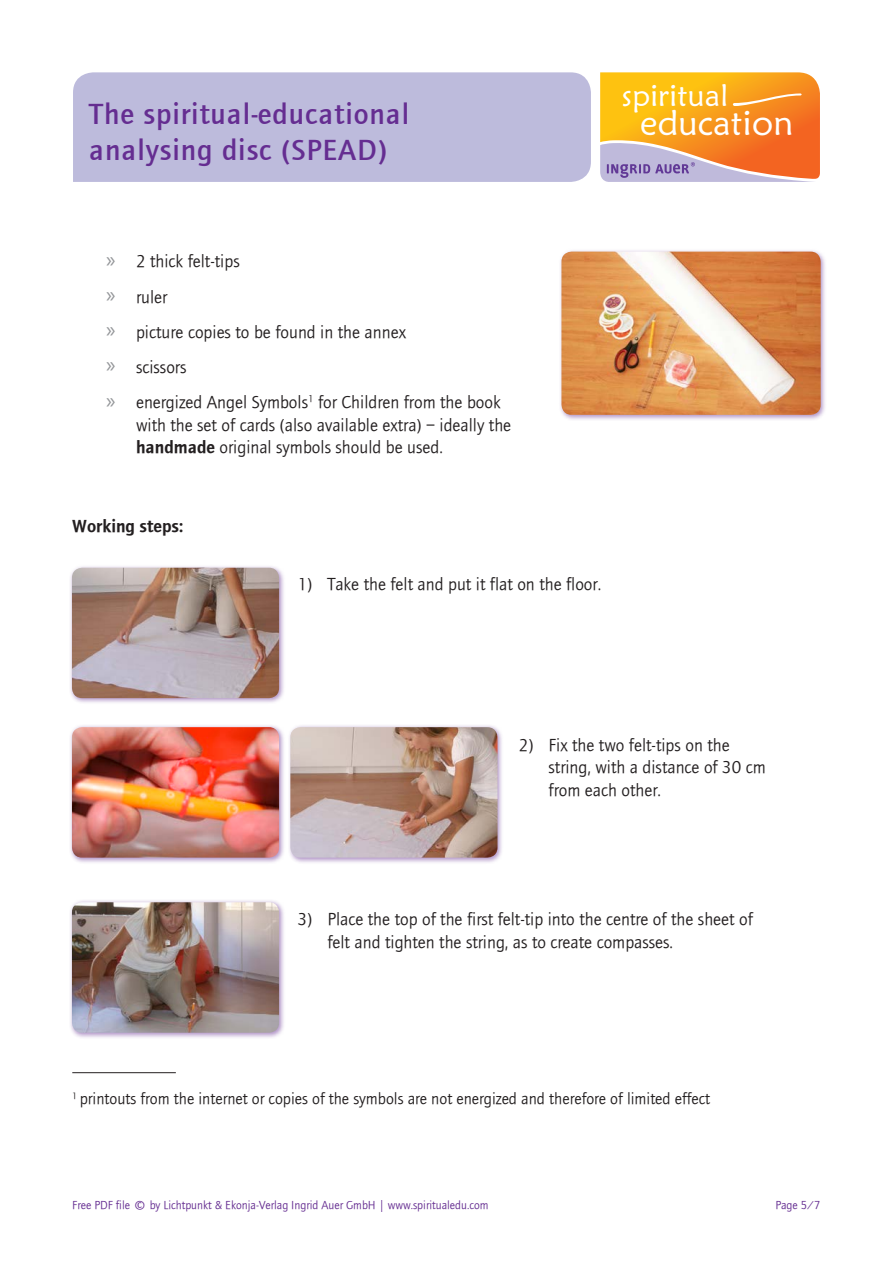
<style>
.page{position:relative;width:893px;height:1263px;background:#fff}
.page>*{position:absolute;margin:0;border:0;box-sizing:border-box;transform-origin:0 0}
.t1{font:35.1px "Maiandra GD";letter-spacing:.01em;color:#fff}
.t2{font:30.6px "Maiandra GD";letter-spacing:.01em;color:#fff}
.t3{font:500 30px/36px "Foundry Journal";letter-spacing:.03em;color:#652d91}
.t4{font:18px/35.2px "Foundry Journal";color:#231f20}
.t5{font:18px "Foundry Journal Demi";color:#231f20}
.t6{font:16.5px "Foundry Journal";color:#231f20}
.t7{font:12px "Foundry Journal";color:#652d91}
.s1{font-family:"Myriad Pro";font-size:22.5px;color:#939598}
.s2{font-family:"Foundry Journal Demi"}
.s3{font-size:22.5px}
</style>
<div class="page">
<div style="left:73px;top:72px;width:518px;height:110px;background:#bdbbdc"></div>
<svg style="left:600px;top:72px;width:220px;height:110px;background:#ec9f44"></svg>
<div style="left:558px;top:248px;width:269px;height:173px;background:#652d91;opacity:.51"></div>
<img style="left:561px;top:252px;width:260px;height:163px">
<div style="left:69px;top:564px;width:216px;height:140px;background:#652d91;opacity:.51"></div>
<img style="left:72px;top:568px;width:207px;height:130px">
<div style="left:69px;top:724px;width:216px;height:140px;background:#652d91;opacity:.51"></div>
<img style="left:72px;top:727px;width:207px;height:131px">
<div style="left:69px;top:899px;width:216px;height:140px;background:#652d91;opacity:.51"></div>
<img style="left:72px;top:902px;width:207px;height:131px">
<div style="left:287px;top:724px;width:217px;height:140px;background:#652d91;opacity:.51"></div>
<img style="left:290px;top:727px;width:207px;height:131px">
<hr style="left:72px;top:1072px;width:104px;height:1px;background:#231f20">
<h3 class="t3" style="left:89px;top:96px;width:321px">The spiritual-educational analysing disc (SPEAD)</h3>
<h2 class="t2" style="left:622px;top:77px;width:108px">spiritual</h2>
<h1 class="t1" style="left:640px;top:101px;width:155px">education</h1>
<p class="t4" style="left:106px;top:244px;width:396px"><span class="s1">»</span> 2 thick felt-tips<br><span class="s1">»</span> ruler<br><span class="s1">»</span> picture copies to be found in the annex<br><span class="s1">»</span> scissors<br><span class="s1">»</span> energized Angel Symbols<sup>1</sup> for Children from the book</p>
<p class="t4" style="left:136px;top:414px;width:377px;line-height:22.5px">with the set of cards (also available extra) – ideally the <span class="s2">handmade</span> original symbols should be used.</p>
<p class="t5" style="left:72px;top:516px;width:112px">Working steps:</p>
<p class="t4" style="left:298px;top:567px;width:305px">1) Take the felt and put it flat on the floor.</p>
<p class="t4" style="left:549px;top:734px;width:219px;line-height:22.5px;text-indent:-30px">2) Fix the two felt-tips on the string, with a distance of 30 cm from each other.</p>
<p class="t4" style="left:327px;top:908px;width:427px;line-height:22.5px;text-indent:-30px">3) Place the top of the first felt-tip into the centre of the sheet of felt and tighten the string, as to create compasses.</p>
<p class="t6" style="left:72px;top:1089px;width:639px"><sup>1</sup> printouts from the internet or copies of the symbols are not energized and therefore of limited effect</p>
<p class="t7" style="left:72px;top:1198px;width:418px">Free PDF file <span class="s3">©</span> by Lichtpunkt &amp; Ekonja-Verlag Ingrid Auer GmbH | www.spiritualedu.com</p>
<p class="t7" style="left:775px;top:1198px;width:47px">Page 5/7</p>
</div>
